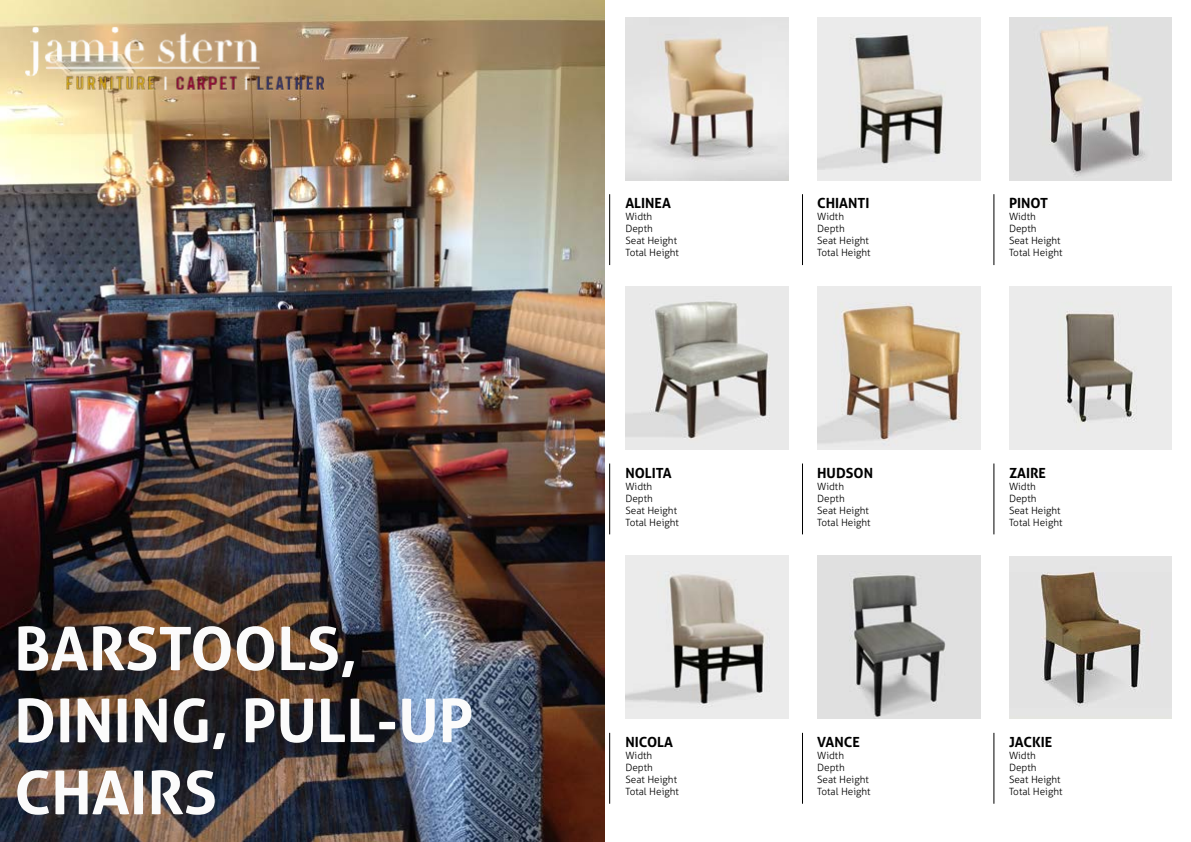
<style>
.page{position:relative;width:1191px;height:842px;background:#fff}
.page>*{position:absolute;margin:0;border:0;box-sizing:border-box;transform-origin:0 0}
.t1{font:700 60px/72px "Aller";color:#fbfbfb}
.t2{font:700 14px "Aller";color:#000}
.t3{font:300 10px/12px "Aller";color:#000}
</style>
<div class="page">
<img style="left:0;top:0;width:604px;height:842px">
<hr style="left:609px;top:194px;width:1px;height:71px;background:#000">
<img style="left:626px;top:18px;width:162px;height:162px">
<hr style="left:802px;top:194px;width:1px;height:71px;background:#000">
<img style="left:817px;top:18px;width:163px;height:162px">
<hr style="left:993px;top:194px;width:1px;height:71px;background:#000">
<img style="left:1009px;top:18px;width:162px;height:162px">
<hr style="left:609px;top:463px;width:1px;height:71px;background:#000">
<img style="left:625px;top:287px;width:163px;height:162px">
<hr style="left:802px;top:463px;width:1px;height:71px;background:#000">
<img style="left:817px;top:287px;width:163px;height:162px">
<hr style="left:993px;top:463px;width:1px;height:71px;background:#000">
<img style="left:1009px;top:287px;width:162px;height:162px">
<hr style="left:609px;top:733px;width:1px;height:71px;background:#000">
<img style="left:625px;top:556px;width:163px;height:163px">
<hr style="left:802px;top:733px;width:1px;height:71px;background:#000">
<img style="left:817px;top:556px;width:163px;height:163px">
<hr style="left:993px;top:733px;width:1px;height:71px;background:#000">
<img style="left:1009px;top:556px;width:162px;height:163px">
<img style="left:14px;top:7px;width:320px;height:106px">
<h1 class="t1" style="left:14px;top:612px;width:461px">BARSTOOLS,<br>DINING, PULL-UP<br>CHAIRS</h1>
<h2 class="t2" style="left:625px;top:195px;width:47px">ALINEA</h2>
<p class="t3" style="left:625px;top:211px;width:55px">Width<br>Depth<br>Seat Height<br>Total Height</p>
<h2 class="t2" style="left:625px;top:464px;width:48px">NOLITA</h2>
<p class="t3" style="left:625px;top:480px;width:55px">Width<br>Depth<br>Seat Height<br>Total Height</p>
<h2 class="t2" style="left:625px;top:733px;width:49px">NICOLA</h2>
<p class="t3" style="left:625px;top:749px;width:55px">Width<br>Depth<br>Seat Height<br>Total Height</p>
<h2 class="t2" style="left:817px;top:195px;width:54px">CHIANTI</h2>
<p class="t3" style="left:817px;top:211px;width:55px">Width<br>Depth<br>Seat Height<br>Total Height</p>
<h2 class="t2" style="left:817px;top:464px;width:57px">HUDSON</h2>
<p class="t3" style="left:817px;top:480px;width:55px">Width<br>Depth<br>Seat Height<br>Total Height</p>
<h2 class="t2" style="left:817px;top:733px;width:44px">VANCE</h2>
<p class="t3" style="left:817px;top:749px;width:55px">Width<br>Depth<br>Seat Height<br>Total Height</p>
<h2 class="t2" style="left:1009px;top:195px;width:41px">PINOT</h2>
<p class="t3" style="left:1009px;top:211px;width:55px">Width<br>Depth<br>Seat Height<br>Total Height</p>
<h2 class="t2" style="left:1009px;top:464px;width:39px">ZAIRE</h2>
<p class="t3" style="left:1009px;top:480px;width:55px">Width<br>Depth<br>Seat Height<br>Total Height</p>
<h2 class="t2" style="left:1009px;top:733px;width:45px">JACKIE</h2>
<p class="t3" style="left:1009px;top:749px;width:55px">Width<br>Depth<br>Seat Height<br>Total Height</p>
</div>
